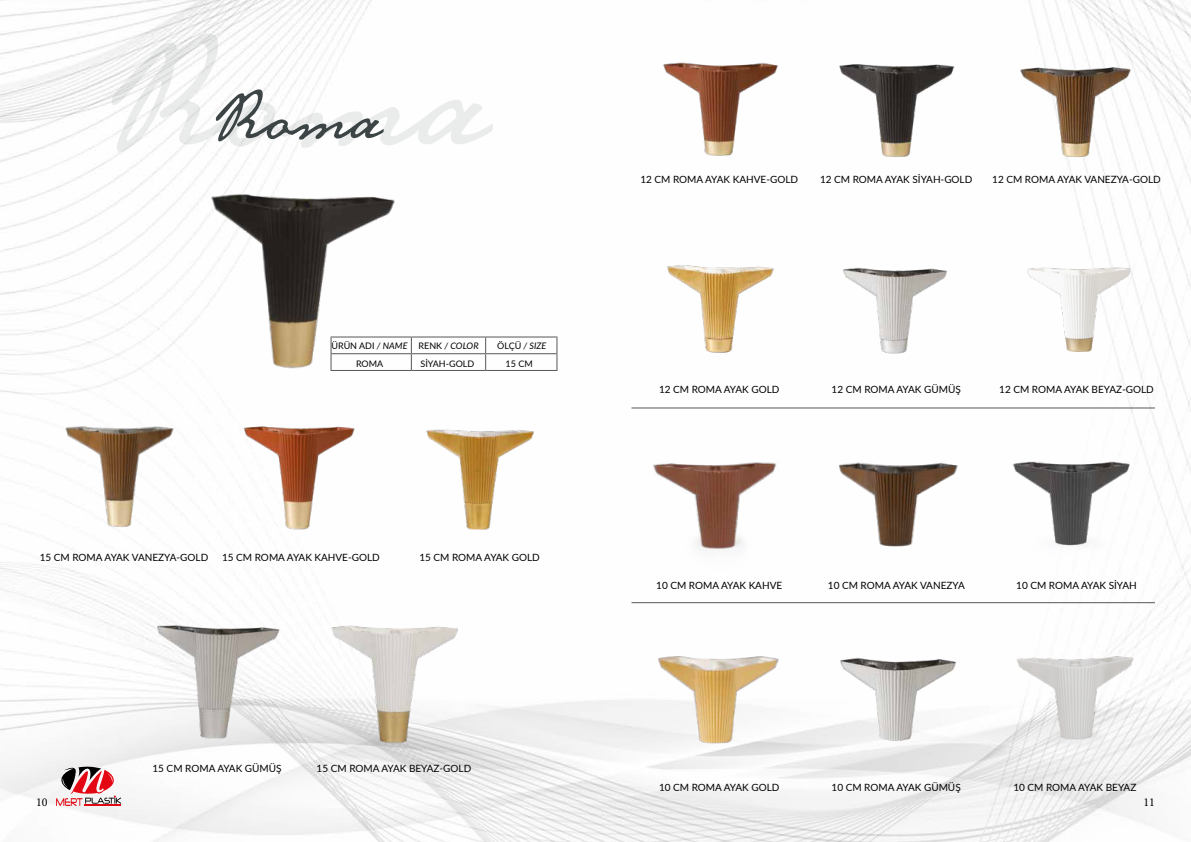
<style>
.page{position:relative;width:1191px;height:842px;background:#fff}
.page>*{position:absolute;margin:0;border:0;box-sizing:border-box;transform-origin:0 0}
.t1{font:150px "Atatrk";color:#3c4446}
.t2{font:66px "Atatrk";color:#3c4446}
.t3{font:12px "Minion Pro";color:#000}
.t4{font:10px "Lato";color:#000}
.t5{font:9px/17.6px "Lato";color:#000;text-align:center}
.t6{font:italic 9px "Lato";color:#000}
.s1{font-style:italic}
.s2{font-style:normal}
</style>
<div class="page">
<img style="left:0;top:0;width:1191px;height:842px">
<svg style="left:56px;top:763px;width:66px;height:43px"></svg>
<img style="left:632px;top:35px;width:166px;height:139px">
<img style="left:632px;top:416px;width:166px;height:154px">
<img style="left:632px;top:222px;width:166px;height:154px">
<img style="left:632px;top:617px;width:166px;height:155px">
<img style="left:37px;top:387px;width:166px;height:154px">
<img style="left:130px;top:598px;width:166px;height:155px">
<img style="left:810px;top:35px;width:166px;height:139px">
<img style="left:810px;top:416px;width:166px;height:154px">
<img style="left:810px;top:222px;width:166px;height:154px">
<img style="left:810px;top:617px;width:166px;height:155px">
<img style="left:215px;top:387px;width:166px;height:154px">
<img style="left:308px;top:598px;width:166px;height:155px">
<img style="left:1008px;top:619px;width:141px;height:143px">
<img style="left:394px;top:387px;width:166px;height:154px">
<img style="left:989px;top:35px;width:166px;height:138px">
<img style="left:1002px;top:438px;width:139px;height:122px">
<img style="left:989px;top:222px;width:166px;height:154px">
<hr style="left:631px;top:408px;width:524px;height:1px;background:#575756">
<hr style="left:631px;top:602px;width:524px;height:1px;background:#575756">
<img style="left:128px;top:156px;width:350px;height:221px">
<hr style="left:330px;top:336px;width:81px;height:1px;background:#575756">
<hr style="left:411px;top:336px;width:74px;height:1px;background:#575756">
<hr style="left:485px;top:336px;width:72px;height:1px;background:#575756">
<hr style="left:330px;top:353px;width:81px;height:1px;background:#575756">
<svg style="left:330px;top:337px;width:1px;height:33px"></svg>
<hr style="left:411px;top:353px;width:74px;height:1px;background:#575756">
<svg style="left:411px;top:337px;width:1px;height:33px"></svg>
<hr style="left:485px;top:353px;width:72px;height:1px;background:#575756">
<svg style="left:485px;top:337px;width:1px;height:33px"></svg>
<svg style="left:556px;top:337px;width:1px;height:33px"></svg>
<hr style="left:330px;top:370px;width:81px;height:1px;background:#575756">
<hr style="left:411px;top:370px;width:74px;height:1px;background:#575756">
<hr style="left:485px;top:370px;width:72px;height:1px;background:#575756">
<h1 class="t1" style="left:108px;top:4px;width:380px">Roma</h1>
<h2 class="t2" style="left:214px;top:77px;width:168px">Roma</h2>
<p class="t5" style="left:331px;top:337px;width:78px">ÜRÜN ADI <span class="s1">/ NAME<br></span>ROMA</p>
<p class="t6" style="left:418px;top:340px;width:61px"><span class="s2">RENK</span> / COLOR</p>
<p class="t6" style="left:497px;top:340px;width:51px"><span class="s2">ÖLÇÜ</span> / SIZE</p>
<p class="t5" style="left:420px;top:354px;width:55px">SİYAH-GOLD</p>
<p class="t5" style="left:505px;top:354px;width:29px">15 CM</p>
<p class="t4" style="left:40px;top:550px;width:170px">15 CM ROMA AYAK VANEZYA-GOLD</p>
<p class="t4" style="left:222px;top:550px;width:159px">15 CM ROMA AYAK KAHVE-GOLD</p>
<p class="t4" style="left:419px;top:550px;width:122px">15 CM ROMA AYAK GOLD</p>
<p class="t4" style="left:152px;top:761px;width:131px">15 CM ROMA AYAK GÜMÜŞ</p>
<p class="t4" style="left:317px;top:761px;width:156px">15 CM ROMA AYAK BEYAZ-GOLD</p>
<p class="t4" style="left:640px;top:172px;width:159px">12 CM ROMA AYAK KAHVE-GOLD</p>
<p class="t4" style="left:820px;top:172px;width:154px">12 CM ROMA AYAK SİYAH-GOLD</p>
<p class="t4" style="left:992px;top:172px;width:170px">12 CM ROMA AYAK VANEZYA-GOLD</p>
<p class="t4" style="left:659px;top:382px;width:122px">12 CM ROMA AYAK GOLD</p>
<p class="t4" style="left:831px;top:382px;width:131px">12 CM ROMA AYAK GÜMÜŞ</p>
<p class="t4" style="left:999px;top:382px;width:156px">12 CM ROMA AYAK BEYAZ-GOLD</p>
<p class="t4" style="left:656px;top:578px;width:127px">10 CM ROMA AYAK KAHVE</p>
<p class="t4" style="left:828px;top:578px;width:138px">10 CM ROMA AYAK VANEZYA</p>
<p class="t4" style="left:1016px;top:578px;width:122px">10 CM ROMA AYAK SİYAH</p>
<p class="t4" style="left:659px;top:781px;width:122px">10 CM ROMA AYAK GOLD</p>
<p class="t4" style="left:831px;top:781px;width:131px">10 CM ROMA AYAK GÜMÜŞ</p>
<p class="t4" style="left:1013px;top:781px;width:124px">10 CM ROMA AYAK BEYAZ</p>
<p class="t3" style="left:36px;top:795px;width:13px">10</p>
<p class="t3" style="left:1143px;top:795px;width:13px">11</p>
</div>
